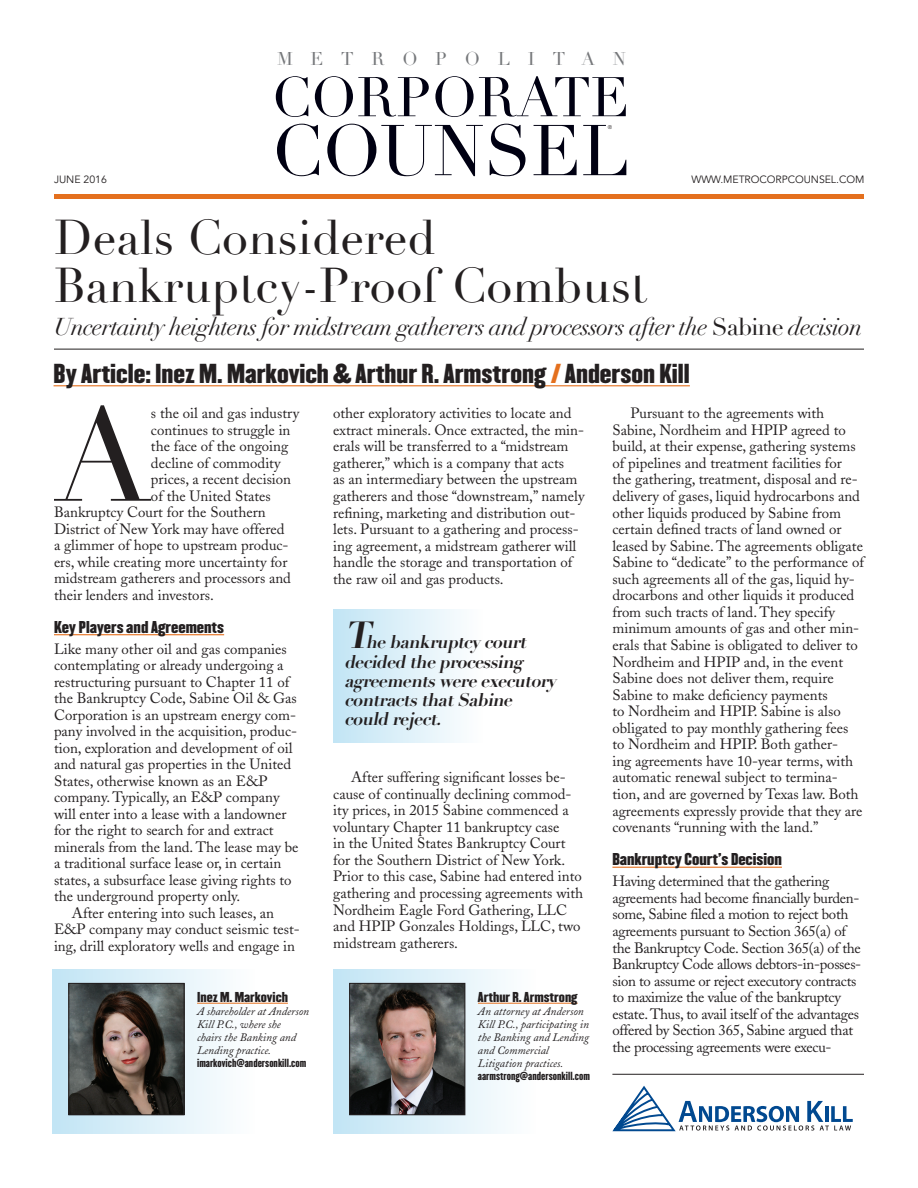
<style>
.page{position:relative;width:918px;height:1188px;background:#fff}
.page>*{position:absolute;margin:0;border:0;box-sizing:border-box;transform-origin:0 0}
.t1{font:130.65px "Didot";color:#231f20}
.t2{font:70.65px "Didot LT Std";color:#000012}
.t3{font:54.9px "Didot LT Std";color:#000012}
.t4{font:47.7px/48px "Didot";color:#231f20}
.t5{font:italic 24px "Didot LT Std";letter-spacing:-.03em;color:#231f20}
.t6{font:24px "Champion HTF Welterweight";color:#231f20}
.t7{font:18.3px "Didot LT Std";letter-spacing:.97em;color:#76787b}
.t8{font:italic 700 18px/19.2px "Didot LT Std";color:#231f20}
.t9{font:15px "Champion HTF Welterweight";color:#231f20}
.t10{font:14.85px/16.5px "Adobe Caslon";color:#231f20}
.t11{font:14.85px/16.5px "Adobe Caslon";letter-spacing:-.02em;color:#231f20}
.t12{font:12.6px "Champion HTF Welterweight";color:#231f20}
.t13{font:italic 11.4px/13px "Adobe Caslon";color:#231f20}
.t14{font:10.5px "Avenir";letter-spacing:-.005em;color:#231f20}
.t15{font:10.2px "Champion HTF Lightweight";color:#231f20}
.t16{font:300 5.55px "Avenir";color:#231f20}
.s1{font-style:normal}
.s2{color:#e4701e}
.s3{font-size:37.2px}
</style>
<div class="page">
<hr style="left:54px;top:194px;width:810px;height:4px;background:#e4701e">
<hr style="left:54px;top:634px;width:170px;height:1px;background:#e4701e">
<hr style="left:612px;top:1074px;width:252px;height:1px;background:#231f20">
<hr style="left:54px;top:349px;width:810px;height:1px;background:#231f20">
<hr style="left:612px;top:867px;width:170px;height:1px;background:#e4701e">
<hr style="left:54px;top:385px;width:636px;height:1px;background:#e4701e">
<svg style="left:612px;top:1086px;width:241px;height:45px"></svg>
<svg style="left:333px;top:970px;width:203px;height:164px"></svg>
<img style="left:351px;top:985px;width:112px;height:128px">
<div style="left:349px;top:983px;width:116px;height:132px;border:1px solid #231f20"></div>
<hr style="left:478px;top:1003px;width:100px;height:1px;background:#e4701e">
<svg style="left:52px;top:970px;width:203px;height:164px"></svg>
<img style="left:71px;top:985px;width:111px;height:128px">
<div style="left:69px;top:983px;width:115px;height:132px;border:1px solid #231f20"></div>
<hr style="left:197px;top:1003px;width:91px;height:1px;background:#e4701e">
<div style="left:333px;top:609px;width:150px;height:134px;background:linear-gradient(to right,#c1e4f5,#fdfefe)"></div>
<p class="t7" style="left:277px;top:47px;width:298px">METROPOLITA</p>
<p class="t7" style="left:613px;top:47px;width:15px">N</p>
<h3 class="t3" style="left:272px;top:65px;width:359px">CORPORATE</h3>
<h2 class="t2" style="left:272px;top:109px;width:359px">COUNSEL</h2>
<p class="t16" style="left:608px;top:124px;width:6px">®</p>
<p class="t14" style="left:54px;top:174px;width:54px">JUNE 2016</p>
<p class="t14" style="left:692px;top:174px;width:174px">WWW.METROCORPCOUNSEL.COM</p>
<h3 class="t4" style="left:54px;top:214px;width:595px">Deals Considered<br>Bankruptcy-Proof Combust</h3>
<h3 class="t5" style="left:54px;top:312px;width:810px">Uncertainty heightens for midstream gatherers and processors after the <span class="s1">SABINE</span> decision</h3>
<h3 class="t6" style="left:54px;top:357px;width:638px">By Article: Inez M. Markovich &amp; Arthur R. Armstrong <span class="s2">/</span> Anderson Kill</h3>
<h1 class="t1" style="left:54px;top:377px;width:98px">A</h1>
<p class="t10" style="left:151px;top:405px;width:150px">s the oil and gas industry</p>
<p class="t10" style="left:151px;top:422px;width:141px">continues to struggle in</p>
<p class="t10" style="left:151px;top:438px;width:139px">the face of the ongoing</p>
<p class="t10" style="left:151px;top:455px;width:131px">decline of commodity</p>
<p class="t10" style="left:151px;top:471px;width:142px">prices, a recent decision</p>
<p class="t10" style="left:151px;top:488px;width:121px">of the United States</p>
<p class="t10" style="left:54px;top:504px;width:213px">Bankruptcy Court for the Southern</p>
<p class="t10" style="left:54px;top:521px;width:232px">District of New York may have offered</p>
<p class="t10" style="left:54px;top:537px;width:236px">a glimmer of hope to upstream produc-</p>
<p class="t10" style="left:54px;top:554px;width:235px">ers, while creating more uncertainty for</p>
<p class="t10" style="left:54px;top:570px;width:239px">midstream gatherers and processors and</p>
<p class="t10" style="left:54px;top:587px;width:161px">their lenders and investors.</p>
<p class="t9" style="left:54px;top:617px;width:172px">Key Players and Agreements</p>
<p class="t10" style="left:54px;top:641px;width:234px">Like many other oil and gas companies</p>
<p class="t10" style="left:54px;top:657px;width:231px">contemplating or already undergoing a</p>
<p class="t10" style="left:54px;top:674px;width:237px">restructuring pursuant to Chapter 11 of</p>
<p class="t10" style="left:54px;top:690px;width:244px">the Bankruptcy Code, Sabine Oil &amp; Gas</p>
<p class="t10" style="left:54px;top:707px;width:244px">Corporation is an upstream energy com-</p>
<p class="t10" style="left:54px;top:723px;width:245px">pany involved in the acquisition, produc-</p>
<p class="t10" style="left:54px;top:740px;width:240px">tion, exploration and development of oil</p>
<p class="t10" style="left:54px;top:756px;width:239px">and natural gas properties in the United</p>
<p class="t10" style="left:54px;top:773px;width:215px">States, otherwise known as an E&amp;P</p>
<p class="t10" style="left:54px;top:789px;width:227px">company. Typically, an E&amp;P company</p>
<p class="t10" style="left:54px;top:806px;width:234px">will enter into a lease with a landowner</p>
<p class="t10" style="left:54px;top:822px;width:221px">for the right to search for and extract</p>
<p class="t10" style="left:54px;top:839px;width:246px">minerals from the land. The lease may be</p>
<p class="t10" style="left:54px;top:855px;width:229px">a traditional surface lease or, in certain</p>
<p class="t10" style="left:54px;top:872px;width:239px">states, a subsurface lease giving rights to</p>
<p class="t10" style="left:54px;top:888px;width:188px">the underground property only.</p>
<p class="t10" style="left:72px;top:905px;width:204px">After entering into such leases, an</p>
<p class="t10" style="left:54px;top:921px;width:247px">E&amp;P company may conduct seismic test-</p>
<p class="t10" style="left:54px;top:938px;width:243px">ing, drill exploratory wells and engage in</p>
<p class="t12" style="left:197px;top:988px;width:92px">Inez M. Markovich</p>
<p class="t13" style="left:197px;top:1005px;width:114px">A shareholder at Anderson<br>Kill P.C., where she<br>chairs the Banking and<br>Lending practice.</p>
<p class="t15" style="left:197px;top:1056px;width:111px">imarkovich@andersonkill.com</p>
<p class="t10" style="left:333px;top:405px;width:253px">other exploratory activities to locate and extract minerals. Once extracted, the min&shy;erals will be transferred to a “midstream gatherer,” which is a company that acts<br>as an intermediary between the upstream gatherers and those “downstream,” namely refining, marketing and distribution out&shy;lets. Pursuant to a gathering and process&shy;ing agreement, a midstream gatherer will handle the storage and transportation of the raw oil and gas products.</p>
<p class="t8" style="left:344px;top:633px;width:213px"><span class="s3">T</span>hebankruptcy court decided theprocessing agreementswereexecutory contractsthatSabine could reject.</p>
<p class="t10" style="left:333px;top:769px;width:251px;text-indent:18px">After suffering significant losses be&shy;cause of continually declining commod&shy;ity prices, in 2015 Sabine commenced a voluntary Chapter 11 bankruptcy case<br>in the United States Bankruptcy Court for the Southern District of New York.<br>Prior to this case, Sabine had entered into gathering and processing agreements with Nordheim Eagle Ford Gathering, LLC and HPIP Gonzales Holdings, LLC, two midstream gatherers.</p>
<p class="t12" style="left:478px;top:988px;width:101px">Arthur R. Armstrong</p>
<p class="t13" style="left:478px;top:1005px;width:113px">An attorney at Anderson<br>Kill P.C., participating in the Banking and Lending and Commercial<br>Litigation practices.</p>
<p class="t15" style="left:478px;top:1069px;width:113px">aarmstrong@andersonkill.com</p>
<p class="t10" style="left:612px;top:405px;width:253px;text-indent:18px">Pursuant to the agreements with Sabine, Nordheim and HPIP agreed to build, at their expense, gathering systems of pipelines and treatment facilities for the gathering, treatment, disposal and re&shy;delivery of gases, liquid hydrocarbons and other liquids produced by Sabine from certain defined tracts of land owned or leased by Sabine. The agreements obligate Sabine to “dedicate” to the performance of such agreements all of the gas, liquid hy&shy;drocarbons and other liquids it produced from such tracts of land. They specify minimum amounts of gas and other min&shy;erals that Sabine is obligated to deliver to Nordheim and HPIP and, in the event Sabine does not deliver them, require Sabine to make deficiency payments<br>to Nordheim and HPIP. Sabine is also obligated to pay monthly gathering fees to Nordheim and HPIP. Both gather-<br>ing agreements have 10-year terms, with automatic renewal subject to termina&shy;tion, and are governed by Texas law. Both agreements expressly provide that they are covenants “running with the land.”</p>
<p class="t9" style="left:612px;top:849px;width:171px">Bankruptcy Court’s Decision</p>
<p class="t11" style="left:612px;top:873px;width:250px">Having determined that the gathering agreements had become financially burden&shy;some, Sabine filed a motion to reject both agreements pursuant to Section 365(a) of the Bankruptcy Code. Section 365(a) of the Bankruptcy Code allows debtors-in-posses&shy;sion to assume or reject executory contracts to maximize the value of the bankruptcy estate. Thus, to avail itself of the advantages offered by Section 365, Sabine argued that the processing agreements were execu-</p>
</div>
